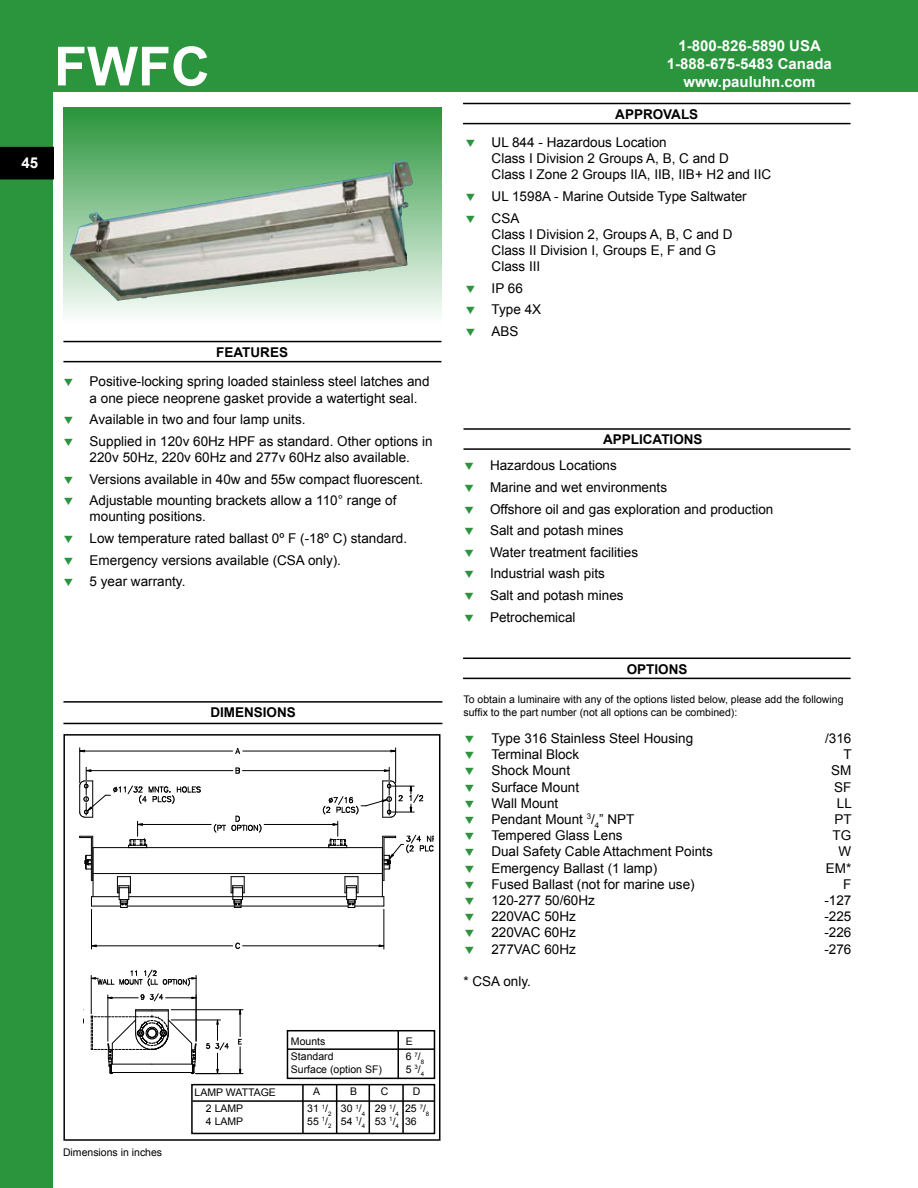
<style>
.page{position:relative;width:918px;height:1188px;background:#fff}
.page>*{position:absolute;margin:0;border:0;box-sizing:border-box;transform-origin:0 0}
.t1{font:700 54px "Arial";color:#fff}
.t2{font:700 15px/18px "Arial";color:#fff;text-align:center}
.t3{font:13.5px/21.6px "Arial";color:#000}
.t4{font:700 13.5px "Arial";color:#000}
.t5{font:10.5px/12.6px "Arial";color:#000}
</style>
<div class="page">
<div style="left:0;top:0;width:918px;height:92px;background:#2a953c"></div>
<div style="left:0;top:0;width:53px;height:1188px;background:#2a953c"></div>
<hr style="left:463px;top:103px;width:387px;height:1px;background:#000">
<hr style="left:463px;top:123px;width:387px;height:1px;background:#000">
<div style="left:0;top:147px;width:54px;height:32px;background:#000"></div>
<hr style="left:63px;top:341px;width:378px;height:1px;background:#000">
<hr style="left:63px;top:361px;width:378px;height:1px;background:#000">
<img style="left:64px;top:107px;width:378px;height:208px">
<div style="left:63px;top:734px;width:377px;height:407px;border:2px solid #000"></div>
<svg style="left:84px;top:854px;width:7px;height:16px"></svg>
<hr style="left:92px;top:836px;width:1px;height:44px;background:#000">
<hr style="left:91px;top:838px;width:1px;height:42px;background:#000">
<svg style="left:91px;top:876px;width:40px;height:32px"></svg>
<hr style="left:93px;top:848px;width:1px;height:49px;background:#000">
<hr style="left:91px;top:906px;width:30px;height:1px;background:#000">
<hr style="left:127px;top:906px;width:221px;height:1px;background:#000">
<hr style="left:129px;top:896px;width:218px;height:1px;background:#000">
<hr style="left:93px;top:873px;width:289px;height:1px;background:#000">
<hr style="left:93px;top:847px;width:289px;height:1px;background:#000">
<hr style="left:384px;top:838px;width:1px;height:42px;background:#000">
<hr style="left:382px;top:848px;width:1px;height:49px;background:#000">
<svg style="left:344px;top:876px;width:40px;height:32px"></svg>
<svg style="left:231px;top:876px;width:14px;height:32px"></svg>
<hr style="left:91px;top:770px;width:142px;height:1px;background:#000">
<hr style="left:242px;top:770px;width:142px;height:1px;background:#000">
<svg style="left:235px;top:768px;width:5px;height:6px"></svg>
<hr style="left:79px;top:748px;width:1px;height:35px;background:#000">
<hr style="left:395px;top:748px;width:1px;height:35px;background:#000">
<hr style="left:85px;top:751px;width:148px;height:1px;background:#000">
<hr style="left:243px;top:751px;width:148px;height:1px;background:#000">
<svg style="left:79px;top:750px;width:6px;height:2px"></svg>
<svg style="left:235px;top:748px;width:6px;height:7px"></svg>
<hr style="left:91px;top:909px;width:1px;height:40px;background:#000">
<hr style="left:383px;top:909px;width:1px;height:40px;background:#000">
<hr style="left:96px;top:945px;width:137px;height:1px;background:#000">
<hr style="left:243px;top:945px;width:136px;height:1px;background:#000">
<svg style="left:235px;top:942px;width:5px;height:7px"></svg>
<hr style="left:142px;top:824px;width:69px;height:1px;background:#000">
<hr style="left:264px;top:824px;width:69px;height:1px;background:#000">
<svg style="left:213px;top:815px;width:49px;height:18px"></svg>
<svg style="left:322px;top:767px;width:112px;height:103px"></svg>
<svg style="left:79px;top:767px;width:123px;height:81px"></svg>
<div style="left:191px;top:1084px;width:244px;height:50px;border:2px solid #000"></div>
<hr style="left:192px;top:1100px;width:242px;height:2px;background:#000">
<hr style="left:302px;top:1085px;width:2px;height:48px;background:#000">
<hr style="left:336px;top:1085px;width:1px;height:48px;background:#000">
<div style="left:287px;top:1030px;width:148px;height:49px;border:2px solid #000"></div>
<hr style="left:398px;top:1031px;width:1px;height:48px;background:#000">
<hr style="left:287px;top:1048px;width:148px;height:2px;background:#000">
<hr style="left:369px;top:1085px;width:1px;height:48px;background:#000">
<hr style="left:402px;top:1084px;width:2px;height:49px;background:#000">
<hr style="left:107px;top:995px;width:1px;height:46px;background:#000">
<svg style="left:107px;top:994px;width:37px;height:6px"></svg>
<svg style="left:150px;top:993px;width:46px;height:9px"></svg>
<hr style="left:196px;top:1073px;width:47px;height:1px;background:#000">
<hr style="left:171px;top:1009px;width:72px;height:1px;background:#000">
<svg style="left:238px;top:1009px;width:4px;height:65px"></svg>
<hr style="left:196px;top:975px;width:1px;height:66px;background:#000">
<hr style="left:91px;top:975px;width:1px;height:39px;background:#000">
<svg style="left:90px;top:969px;width:107px;height:17px"></svg>
<svg style="left:91px;top:1009px;width:138px;height:65px"></svg>
<hr style="left:63px;top:701px;width:379px;height:2px;background:#000">
<hr style="left:63px;top:723px;width:379px;height:1px;background:#000">
<hr style="left:464px;top:428px;width:386px;height:2px;background:#000">
<hr style="left:464px;top:448px;width:386px;height:2px;background:#000">
<hr style="left:463px;top:658px;width:388px;height:1px;background:#000">
<hr style="left:463px;top:678px;width:388px;height:1px;background:#000">
<img style="left:141px;top:184px;width:271px;height:114px">
<h1 class="t1" style="left:54px;top:31px;width:157px">FWFC</h1>
<p class="t2" style="left:21px;top:155px;width:18px">45</p>
<p class="t4" style="left:216px;top:343px;width:73px">FEATURES</p>
<p class="t3" style="left:90px;top:374px;width:341px;line-height:16.2px">Positive-locking spring loaded stainless steel latches and a one piece neoprene gasket provide a watertight seal.</p>
<p class="t3" style="left:90px;top:409px;width:344px">Available in two and four lamp units.<br>Supplied in 120v 60Hz HPF as standard. Other options in</p>
<p class="t3" style="left:90px;top:447px;width:335px">220v 50Hz, 220v 60Hz and 277v 60Hz also available.<br>Versions available in 40w and 55w compact fluorescent.<br>Adjustable mounting brackets allow a 110° range of</p>
<p class="t3" style="left:90px;top:506px;width:319px">mounting positions.<br>Low temperature rated ballast 0º F (-18º C) standard.<br>Emergency versions available (CSA only).<br>5 year warranty.</p>
<p class="t4" style="left:210px;top:703px;width:87px">DIMENSIONS</p>
<p class="t5" style="left:63px;top:1146px;width:101px">Dimensions in inches</p>
<p class="t5" style="left:195px;top:1086px;width:83px">LAMP WATTAGE</p>
<p class="t5" style="left:291px;top:1035px;width:36px">Mounts</p>
<p class="t5" style="left:406px;top:1035px;width:9px">E</p>
<p class="t5" style="left:291px;top:1050px;width:44px">Standard</p>
<p class="t5" style="left:406px;top:1050px;width:20px">6 <sup>7</sup>/<sub>8</sub></p>
<p class="t5" style="left:291px;top:1063px;width:93px">Surface (option SF)</p>
<p class="t5" style="left:406px;top:1063px;width:20px">5 <sup>3</sup>/<sub>4</sub></p>
<p class="t5" style="left:313px;top:1085px;width:9px">A</p>
<p class="t5" style="left:350px;top:1085px;width:9px">B</p>
<p class="t5" style="left:381px;top:1085px;width:9px">C</p>
<p class="t5" style="left:413px;top:1085px;width:9px">D</p>
<p class="t5" style="left:206px;top:1103px;width:39px">2 LAMP</p>
<p class="t5" style="left:307px;top:1103px;width:124px">31 <sup>1</sup>/<sub>2</sub> 30 <sup>1</sup>/<sub>4</sub> 29 <sup>1</sup>/<sub>4</sub> 25 <sup>7</sup>/<sub>8</sub></p>
<p class="t5" style="left:206px;top:1115px;width:39px">4 LAMP</p>
<p class="t5" style="left:307px;top:1115px;width:111px">55 <sup>1</sup>/<sub>2</sub> 54 <sup>1</sup>/<sub>4</sub> 53 <sup>1</sup>/<sub>4</sub> 36</p>
<p class="t2" style="left:667px;top:37px;width:167px">1-800-826-5890 USA<br>1-888-675-5483 Canada www.pauluhn.com</p>
<p class="t4" style="left:615px;top:105px;width:85px">APPROVALS</p>
<p class="t3" style="left:492px;top:134px;width:281px;line-height:16.2px">UL 844 - Hazardous Location<br>Class I Division 2 Groups A, B, C and D<br>Class I Zone 2 Groups IIA, IIB, IIB+ H2 and IIC</p>
<p class="t3" style="left:492px;top:186px;width:257px">UL 1598A - Marine Outside Type Saltwater<br>CSA</p>
<p class="t3" style="left:492px;top:226px;width:242px;line-height:16.2px">Class I Division 2, Groups A, B, C and D<br>Class II Division I, Groups E, F and G<br>Class III</p>
<p class="t3" style="left:492px;top:277px;width:51px">IP 66<br>Type 4X<br>ABS</p>
<p class="t4" style="left:603px;top:430px;width:101px">APPLICATIONS</p>
<p class="t3" style="left:490px;top:455px;width:285px">Hazardous Locations<br>Marine and wet environments<br>Offshore oil and gas exploration and production<br>Salt and potash mines<br>Water treatment facilities<br>Industrial wash pits<br>Salt and potash mines<br>Petrochemical</p>
<p class="t4" style="left:627px;top:660px;width:62px">OPTIONS</p>
<p class="t5" style="left:464px;top:694px;width:381px">To obtain a luminaire with any of the options listed below, please add the following suffix to the part number (not all options can be combined):</p>
<p class="t3" style="left:491px;top:728px;width:203px">Type 316 Stainless Steel Housing</p>
<p class="t3" style="left:825px;top:728px;width:28px">/316</p>
<p class="t3" style="left:491px;top:744px;width:89px">Terminal Block</p>
<p class="t3" style="left:843px;top:744px;width:10px">T</p>
<p class="t3" style="left:491px;top:760px;width:80px">Shock Mount</p>
<p class="t3" style="left:831px;top:760px;width:22px">SM</p>
<p class="t3" style="left:491px;top:776px;width:89px">Surface Mount</p>
<p class="t3" style="left:834px;top:776px;width:19px">SF</p>
<p class="t3" style="left:491px;top:792px;width:69px">Wall Mount</p>
<p class="t3" style="left:837px;top:792px;width:17px">LL</p>
<p class="t3" style="left:491px;top:809px;width:145px">Pendant Mount <sup>3</sup>/<sub>4</sub>” NPT</p>
<p class="t3" style="left:834px;top:809px;width:19px">PT</p>
<p class="t3" style="left:491px;top:825px;width:133px">Tempered Glass Lens</p>
<p class="t3" style="left:833px;top:825px;width:20px">TG</p>
<p class="t3" style="left:491px;top:841px;width:223px">Dual Safety Cable Attachment Points</p>
<p class="t3" style="left:839px;top:841px;width:14px">W</p>
<p class="t3" style="left:491px;top:857px;width:167px">Emergency Ballast (1 lamp)</p>
<p class="t3" style="left:826px;top:857px;width:27px">EM*</p>
<p class="t3" style="left:491px;top:873px;width:205px">Fused Ballast (not for marine use)</p>
<p class="t3" style="left:843px;top:873px;width:10px">F</p>
<p class="t3" style="left:491px;top:890px;width:105px">120-277 50/60Hz</p>
<p class="t3" style="left:824px;top:890px;width:29px">-127</p>
<p class="t3" style="left:491px;top:906px;width:86px">220VAC 50Hz</p>
<p class="t3" style="left:824px;top:906px;width:29px">-225</p>
<p class="t3" style="left:491px;top:922px;width:86px">220VAC 60Hz</p>
<p class="t3" style="left:824px;top:922px;width:29px">-226</p>
<p class="t3" style="left:491px;top:938px;width:86px">277VAC 60Hz</p>
<p class="t3" style="left:824px;top:938px;width:29px">-276</p>
<p class="t3" style="left:464px;top:971px;width:69px">* CSA only.</p>
</div>
